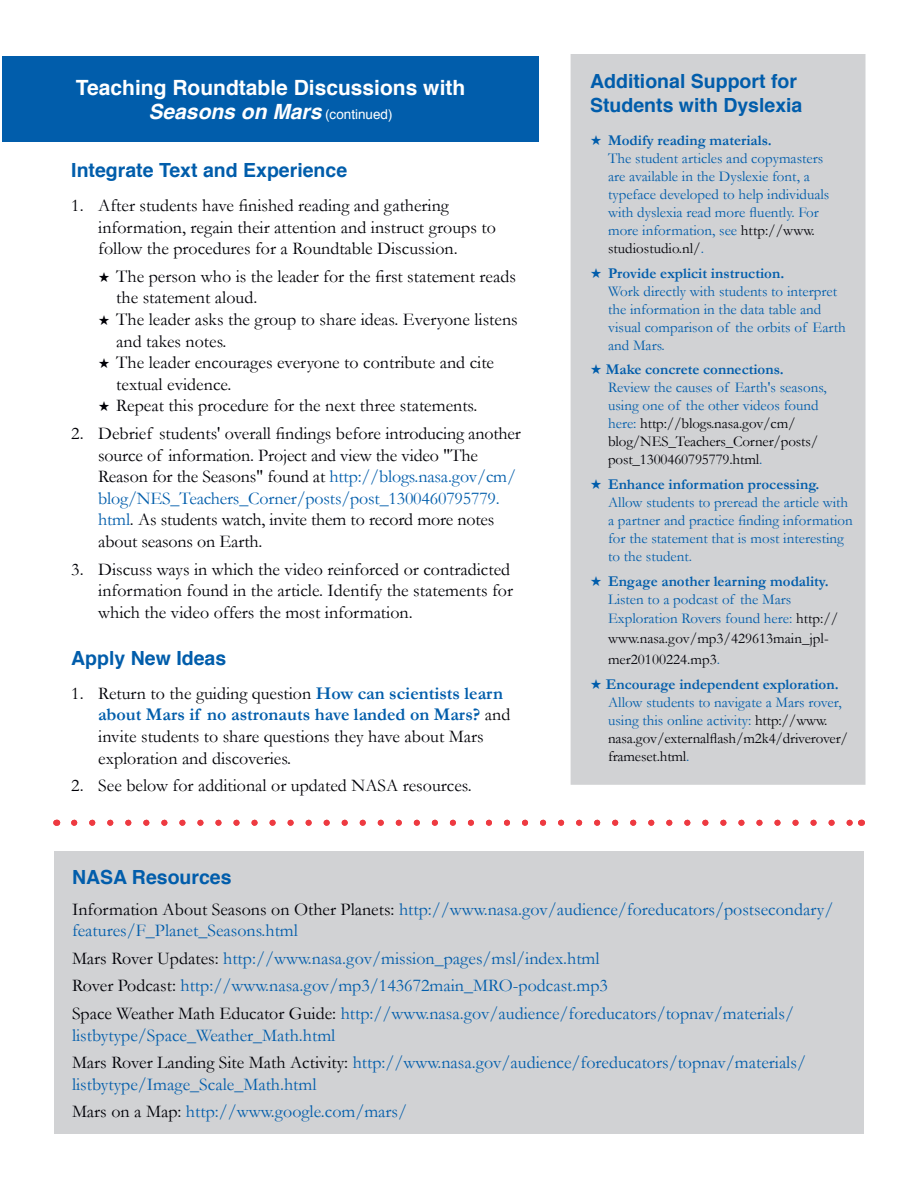
<style>
.page{position:relative;width:918px;height:1188px;background:#fff}
.page>*{position:absolute;margin:0;border:0;box-sizing:border-box;transform-origin:0 0}
.t1{font:700 21px/24px "Helvetica";color:#fff;text-align:center}
.t2{font:700 19.5px/23.4px "Helvetica";color:#015dab}
.t3{font:18px/21.6px "Garamond";color:#000006}
.t4{font:18px/21.6px "Garamond";color:#015dab}
.t5{font:15px/18px "Garamond";color:#015dab}
.t6{font:15px/18px "Garamond";color:#000006}
.t7{font:700 15px "Garamond";color:#015dab}
.s1{font-style:italic}
.s2{font-weight:400;font-size:13.5px}
.s3{color:#000006}
.s4{color:#015dab}
.s5{font-weight:700;color:#015dab}
</style>
<div class="page">
<div style="left:2px;top:56px;width:537px;height:85px;background:#015dab"></div>
<div style="left:571px;top:55px;width:294px;height:729px;background:#d1d2d4"></div>
<div style="left:571px;top:54px;width:295px;height:731px;border:2px solid #d1d2d4"></div>
<div style="left:54px;top:851px;width:810px;height:283px;background:#d1d2d4"></div>
<svg style="left:74px;top:820px;width:778px;height:6px"></svg>
<p class="t1" style="left:76px;top:75px;width:391px">Teaching Roundtable Discussions with<br><span class="s1">Seasons on Mars</span> <span class="s2">(continued)</span></p>
<p class="t2" style="left:590px;top:70px;width:214px">Additional Support for<br>Students with Dyslexia</p>
<p class="t7" style="left:590px;top:131px;width:183px">★ Modify reading materials.</p>
<p class="t5" style="left:608px;top:149px;width:223px">The student articles and copymasters are available in the Dyslexie font, a typeface developed to help individuals with dyslexia read more fluently. For more information, see <span class="s3">http://www. studiostudio.nl/</span>.</p>
<p class="t7" style="left:590px;top:264px;width:196px">★ Provide explicit instruction.</p>
<p class="t5" style="left:608px;top:282px;width:239px">Work directly with students to interpret the information in the data table and visual comparison of the orbits of Earth and Mars.</p>
<p class="t7" style="left:590px;top:361px;width:195px">★ Make concrete connections.</p>
<p class="t6" style="left:608px;top:378px;width:220px"><span class="s4">Review the causes of Earth's seasons, using one of the other videos found here:</span> http://blogs.nasa.gov/cm/ blog/NES_Teachers_Corner/posts/ post_1300460795779.html<span class="s4">.</span></p>
<p class="t7" style="left:590px;top:475px;width:231px">★ Enhance information processing.</p>
<p class="t5" style="left:608px;top:493px;width:246px">Allow students to preread the article with a partner and practice finding information for the statement that is most interesting to the student.</p>
<p class="t7" style="left:590px;top:572px;width:240px">★ Engage another learning modality.</p>
<p class="t5" style="left:608px;top:589px;width:232px;line-height:19.5px">Listen to a podcast of the Mars<br>Exploration Rovers found here: <span class="s3">http:// www.nasa.gov/mp3/429613main_jpl-</span></p>
<p class="t6" style="left:608px;top:650px;width:113px">mer20100224.mp3<span class="s4">.</span></p>
<p class="t7" style="left:590px;top:675px;width:250px">★ Encourage independent exploration.</p>
<p class="t6" style="left:608px;top:693px;width:241px"><span class="s4">Allow students to navigate a Mars rover, using this online activity:</span> http://www. nasa.gov/externalflash/m2k4/driverover/ frameset.html<span class="s4">.</span></p>
<p class="t2" style="left:71px;top:159px;width:277px">Integrate Text and Experience</p>
<p class="t3" style="left:98px;top:194px;width:399px;text-indent:-27px">1. After students have finished reading and gathering information, regain their attention and instruct groups to follow the procedures for a Roundtable Discussion.</p>
<p class="t3" style="left:116px;top:265px;width:401px;text-indent:-18px">★ The person who is the leader for the first statement reads the statement aloud.</p>
<p class="t3" style="left:116px;top:308px;width:403px;text-indent:-18px">★ The leader asks the group to share ideas. Everyone listens and takes notes.</p>
<p class="t3" style="left:116px;top:352px;width:379px;text-indent:-18px">★ The leader encourages everyone to contribute and cite textual evidence.</p>
<p class="t3" style="left:98px;top:395px;width:381px">★ Repeat this procedure for the next three statements.</p>
<p class="t3" style="left:98px;top:422px;width:424px;text-indent:-27px">2. Debrief students' overall findings before introducing another source of information. Project and view the video "The Reason for the Seasons" found at <span class="s4">http://blogs.nasa.gov/cm/ blog/NES_Teachers_Corner/posts/post_1300460795779. html</span>. As students watch, invite them to record more notes about seasons on Earth.</p>
<p class="t3" style="left:98px;top:558px;width:416px;text-indent:-27px">3. Discuss ways in which the video reinforced or contradicted information found in the article. Identify the statements for which the video offers the most information.</p>
<p class="t2" style="left:71px;top:647px;width:156px">Apply New Ideas</p>
<p class="t3" style="left:98px;top:682px;width:414px;text-indent:-27px">1. Return to the guiding question <span class="s5">How can scientists learn about Mars if no astronauts have landed on Mars?</span> and invite students to share questions they have about Mars exploration and discoveries.</p>
<p class="t3" style="left:71px;top:775px;width:402px">2. See below for additional or updated NASA resources.</p>
<p class="t2" style="left:72px;top:866px;width:161px">NASA Resources</p>
<p class="t4" style="left:72px;top:898px;width:763px"><span class="s3">Information About Seasons on Other Planets:</span> http://www.nasa.gov/audience/foreducators/postsecondary/ features/F_Planet_Seasons.html</p>
<p class="t4" style="left:72px;top:947px;width:529px"><span class="s3">Mars Rover Updates:</span> http://www.nasa.gov/mission_pages/msl/index.html</p>
<p class="t4" style="left:72px;top:975px;width:537px"><span class="s3">Rover Podcast:</span> http://www.nasa.gov/mp3/143672main_MRO-podcast.mp3</p>
<p class="t4" style="left:72px;top:1002px;width:724px"><span class="s3">Space Weather Math Educator Guide:</span> http://www.nasa.gov/audience/foreducators/topnav/materials/ listbytype/Space_Weather_Math.html</p>
<p class="t4" style="left:72px;top:1052px;width:736px"><span class="s3">Mars Rover Landing Site Math Activity:</span> http://www.nasa.gov/audience/foreducators/topnav/materials/ listbytype/Image_Scale_Math.html</p>
<p class="t4" style="left:72px;top:1101px;width:337px"><span class="s3">Mars on a Map:</span> http://www.google.com/mars/</p>
</div>
